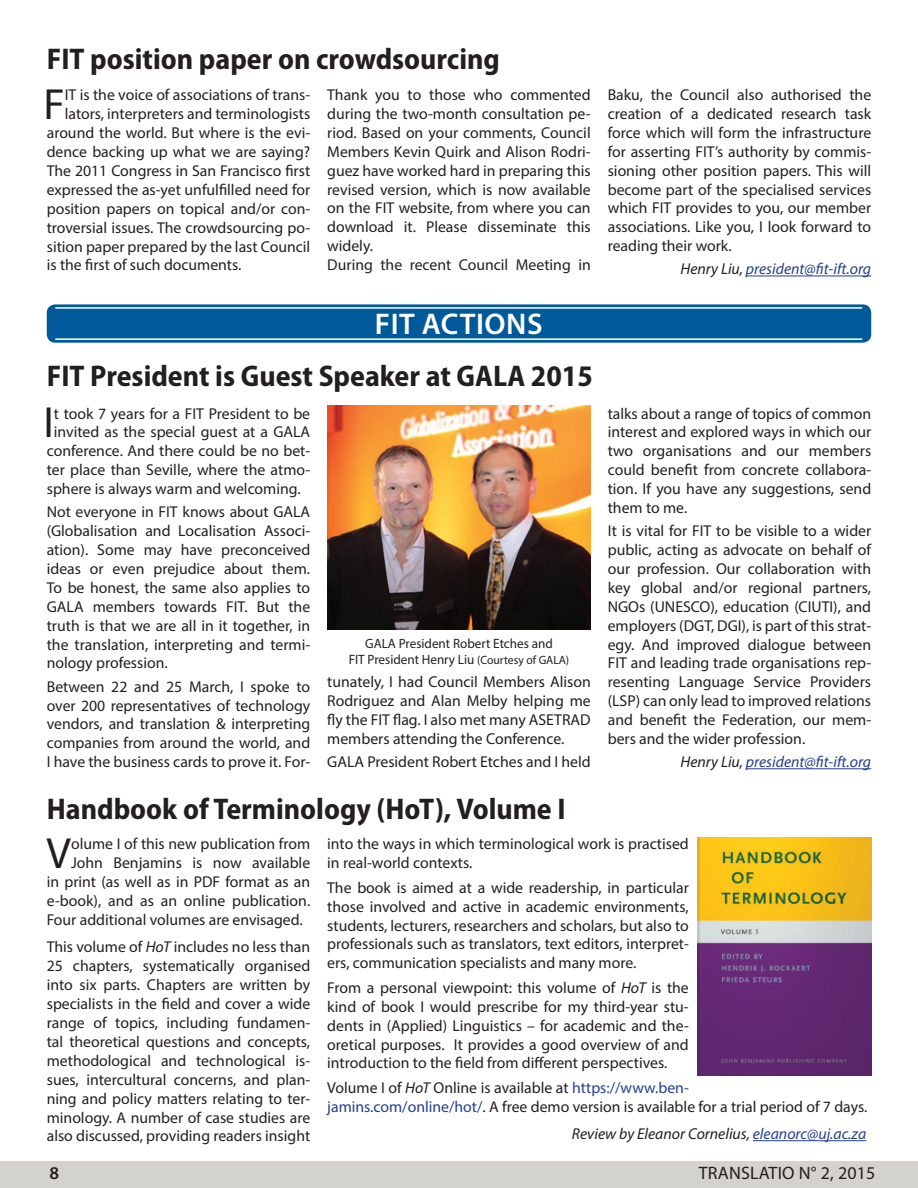
<style>
.page{position:relative;width:918px;height:1188px;background:#fff}
.page>*{position:absolute;margin:0;border:0;box-sizing:border-box;transform-origin:0 0}
.t1{font:43.8px "Myriad Pro";color:#231f20}
.t2{font:700 semi-condensed 30px "Myriad Pro";color:#231f20}
.t3{font:600 30px "Myriad Pro";letter-spacing:.02em;color:#fff}
.t4{font:18px "Myriad Pro";letter-spacing:.01em;color:#231f20}
.t5{font:600 18px "Myriad Pro";color:#231f20}
.t6{font:15.75px/18.9px "Myriad Pro";color:#231f20;text-align:justify}
.t7{font:italic 15.75px "Myriad Pro";color:#253f8e}
.t8{font:italic 15.75px "Myriad Pro";color:#231f20}
.t9{font:13.5px/16.2px "Myriad Pro";color:#231f20;text-align:center}
.s1{color:#231f20}
.s2{font-size:12px}
.s3{font-style:italic}
.s4{color:#253f8e}
</style>
<div class="page">
<div style="left:47px;top:304px;width:824px;height:39px;background:#00599b;border-radius:9px"></div>
<hr style="left:55px;top:307px;width:807px;height:2px;background:#fff">
<hr style="left:55px;top:338px;width:807px;height:2px;background:#fff">
<hr style="left:746px;top:768px;width:125px;height:1px;background:#253f8e">
<img style="left:327px;top:406px;width:264px;height:223px">
<hr style="left:746px;top:276px;width:125px;height:1px;background:#253f8e">
<hr style="left:753px;top:1140px;width:113px;height:1px;background:#253f8e">
<img style="left:697px;top:838px;width:174px;height:237px">
<div style="left:0;top:1161px;width:918px;height:27px;background:#d3d2cd"></div>
<h2 class="t2" style="left:47px;top:40px;width:455px">FIT position paper on crowdsourcing</h2>
<h1 class="t1" style="left:43px;top:78px;width:23px">F</h1>
<p class="t6" style="left:65px;top:85px;width:247px">IT is the voice of associations of trans-</p>
<p class="t6" style="left:65px;top:104px;width:247px">lators, interpreters and terminologists</p>
<p class="t6" style="left:47px;top:123px;width:265px">around the world. But where is the evi-</p>
<p class="t6" style="left:47px;top:142px;width:265px">dence backing up what we are saying?</p>
<p class="t6" style="left:47px;top:161px;width:265px">The 2011 Congress in San Francisco first</p>
<p class="t6" style="left:47px;top:180px;width:265px">expressed the as-yet unfulfilled need for</p>
<p class="t6" style="left:47px;top:199px;width:265px">position papers on topical and/or con-</p>
<p class="t6" style="left:47px;top:218px;width:265px">troversial issues. The crowdsourcing po-</p>
<p class="t6" style="left:47px;top:237px;width:265px">sition paper prepared by the last Council</p>
<p class="t6" style="left:47px;top:255px;width:196px">is the first of such documents.</p>
<p class="t6" style="left:327px;top:85px;width:265px;text-align:left">Thank you to those who commented during the two-month consultation pe&shy;riod. Based on your comments, Council Members Kevin Quirk and Alison Rodri&shy;guez have worked hard in preparing this revised version, which is now available on the FIT website, from where you can download it. Please disseminate this widely.<br>During the recent Council Meeting in</p>
<p class="t6" style="left:608px;top:85px;width:265px">Baku, the Council also authorised the creation of a dedicated research task force which will form the infrastructure for asserting FIT’s authority by commis&shy;sioning other position papers. This will become part of the specialised services which FIT provides to you, our member associations. Like you, I look forward to reading their work.</p>
<p class="t7" style="left:681px;top:259px;width:192px"><span class="s1">Henry Liu,</span> president@fit-ift.org</p>
<h2 class="t3" style="left:375px;top:305px;width:169px">FIT ACTIONS</h2>
<h2 class="t2" style="left:47px;top:356px;width:548px">FIT President is Guest Speaker at GALA 2015</h2>
<h1 class="t1" style="left:43px;top:396px;width:12px">I</h1>
<p class="t6" style="left:54px;top:404px;width:258px">t took 7 years for a FIT President to be</p>
<p class="t6" style="left:54px;top:422px;width:258px">invited as the special guest at a GALA</p>
<p class="t6" style="left:47px;top:441px;width:265px">conference. And there could be no bet-</p>
<p class="t6" style="left:47px;top:460px;width:265px">ter place than Seville, where the atmo-</p>
<p class="t6" style="left:47px;top:479px;width:255px">sphere is always warm and welcoming.</p>
<p class="t6" style="left:47px;top:502px;width:265px">Not everyone in FIT knows about GALA (Globalisation and Localisation Associ&shy;ation). Some may have preconceived ideas or even prejudice about them.<br>To be honest, the same also applies to GALA members towards FIT. But the truth is that we are all in it together, in the translation, interpreting and termi&shy;nology profession.</p>
<p class="t6" style="left:47px;top:677px;width:265px">Between 22 and 25 March, I spoke to over 200 representatives of technology vendors, and translation &amp; interpreting companies from around the world, and I have the business cards to prove it. For-</p>
<p class="t6" style="left:327px;top:672px;width:265px">tunately, I had Council Members Alison Rodriguez and Alan Melby helping me fly the FIT flag. I also met many ASETRAD members attending the Conference.</p>
<p class="t9" style="left:349px;top:635px;width:222px">GALA President Robert Etches and<br>FIT President Henry Liu <span class="s2">(Courtesy of GALA)</span></p>
<p class="t6" style="left:327px;top:752px;width:265px">GALA President Robert Etches and I held</p>
<p class="t6" style="left:608px;top:404px;width:265px">talks about a range of topics of common interest and explored ways in which our two organisations and our members could benefit from concrete collabora&shy;tion. If you have any suggestions, send them to me.</p>
<p class="t6" style="left:608px;top:521px;width:265px">It is vital for FIT to be visible to a wider public, acting as advocate on behalf of our profession. Our collaboration with key global and/or regional partners, NGOs (UNESCO), education (CIUTI), and employers (DGT, DGI), is part of this strat&shy;egy. And improved dialogue between FIT and leading trade organisations rep&shy;resenting Language Service Providers (LSP) can only lead to improved relations and benefit the Federation, our mem&shy;bers and the wider profession.</p>
<p class="t7" style="left:681px;top:752px;width:192px"><span class="s1">Henry Liu,</span> president@fit-ift.org</p>
<h2 class="t2" style="left:47px;top:790px;width:520px">Handbook of Terminology (HoT), Volume I</h2>
<h1 class="t1" style="left:47px;top:827px;width:26px">V</h1>
<p class="t6" style="left:71px;top:834px;width:241px">olume I of this new publication from</p>
<p class="t6" style="left:327px;top:834px;width:363px">into the ways in which terminological work is practised in real-world contexts.</p>
<p class="t6" style="left:327px;top:878px;width:363px">The book is aimed at a wide readership, in particular those involved and active in academic environments, students, lecturers, researchers and scholars, but also to professionals such as translators, text editors, interpret&shy;ers, communication specialists and many more.</p>
<p class="t6" style="left:327px;top:978px;width:363px">From a personal viewpoint: this volume of <span class="s3">HoT</span> is the kind of book I would prescribe for my third-year stu&shy;dents in (Applied) Linguistics – for academic and the&shy;oretical purposes. It provides a good overview of and introduction to the field from different perspectives.</p>
<p class="t6" style="left:327px;top:1078px;width:542px">Volume I of <span class="s3">HoT</span> Online is available at <span class="s4">https://www.ben-<br>jamins.com/online/hot/</span>. A free demo version is available for a trial period of 7 days.</p>
<p class="t8" style="left:572px;top:1124px;width:296px">Review by Eleanor Cornelius, <span class="s4">eleanorc@uj.ac.za</span></p>
<p class="t6" style="left:71px;top:853px;width:241px">John Benjamins is now available</p>
<p class="t6" style="left:47px;top:872px;width:265px">in print (as well as in PDF format as an</p>
<p class="t6" style="left:47px;top:891px;width:265px">e-book), and as an online publication.</p>
<p class="t6" style="left:47px;top:910px;width:258px">Four additional volumes are envisaged.</p>
<p class="t6" style="left:47px;top:937px;width:265px">This volume of <span class="s3">HoT</span> includes no less than 25 chapters, systematically organised into six parts. Chapters are written by specialists in the field and cover a wide range of topics, including fundamen&shy;tal theoretical questions and concepts, methodological and technological is&shy;sues, intercultural concerns, and plan&shy;ning and policy matters relating to ter&shy;minology. A number of case studies are also discussed, providing readers insight</p>
<p class="t5" style="left:50px;top:1161px;width:11px">8</p>
<p class="t4" style="left:699px;top:1162px;width:178px">TRANSLATIO N° 2, 2015</p>
</div>
